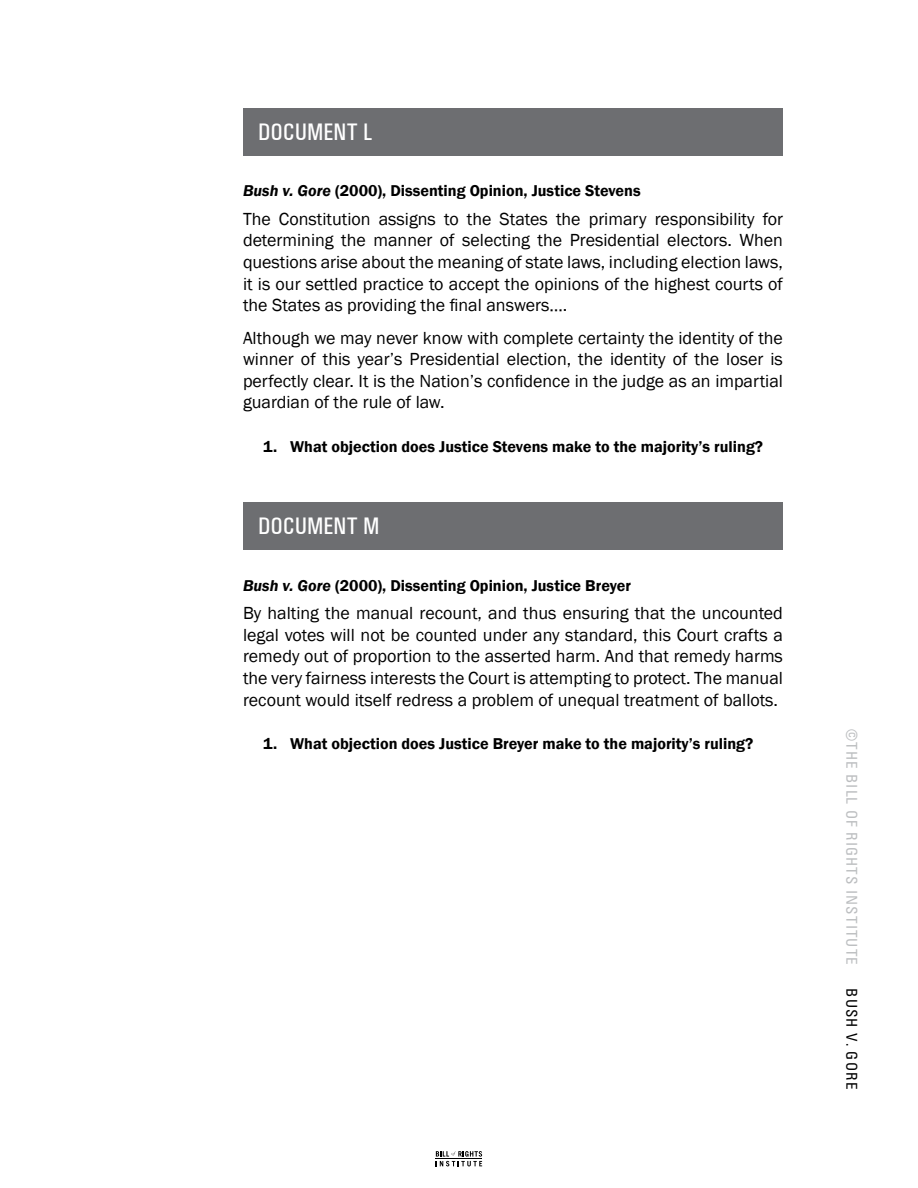
<style>
.page{position:relative;width:918px;height:1188px;background:#fff}
.page>*{position:absolute;margin:0;border:0;box-sizing:border-box;transform-origin:0 0}
.t1{font:500 condensed 24px "Univers";color:#fff}
.t2{font:18px/21.6px "Franklin Gothic";color:#000;text-align:justify}
.t3{font:600 16.2px "Franklin Gothic";color:#000}
.t4{font:condensed 15px "Univers";letter-spacing:.075em;color:#bcbec0}
.t5{font:condensed 15px "Univers";letter-spacing:.075em;color:#000}
.s1{font-style:italic}
</style>
<div class="page">
<div style="left:243px;top:108px;width:540px;height:47px;background:#6d6e71"></div>
<div style="left:243px;top:502px;width:540px;height:48px;background:#6d6e71"></div>
<svg style="left:436px;top:1151px;width:46px;height:15px"></svg>
<h1 class="t1" style="left:258px;top:118px;width:116px">DOCUMENT L</h1>
<p class="t3" style="left:243px;top:181px;width:399px"><span class="s1">Bush v. Gore</span> (2000), Dissenting Opinion, Justice Stevens</p>
<p class="t2" style="left:243px;top:208px;width:542px">The Constitution assigns to the States the primary responsibility for determining the manner of selecting the Presidential electors. When questions arise about the meaning of state laws, including election laws, it is our settled practice to accept the opinions of the highest courts of the States as providing the final answers….</p>
<p class="t2" style="left:243px;top:327px;width:542px">Although we may never know with complete certainty the identity of the winner of this year’s Presidential election, the identity of the loser is perfectly clear. It is the Nation’s confidence in the judge as an impartial guardian of the rule of law.</p>
<p class="t3" style="left:263px;top:437px;width:501px">1. What objection does Justice Stevens make to the majority’s ruling?</p>
<h1 class="t1" style="left:258px;top:512px;width:123px">DOCUMENT M</h1>
<p class="t3" style="left:243px;top:575px;width:389px"><span class="s1">Bush v. Gore</span> (2000), Dissenting Opinion, Justice Breyer</p>
<p class="t2" style="left:243px;top:603px;width:542px">By halting the manual recount, and thus ensuring that the uncounted legal votes will not be counted under any standard, this Court crafts a remedy out of proportion to the asserted harm. And that remedy harms the very fairness interests the Court is attempting to protect. The manual recount would itself redress a problem of unequal treatment of ballots.</p>
<p class="t3" style="left:263px;top:734px;width:492px">1. What objection does Justice Breyer make to the majority’s ruling?</p>
<p class="t4" style="left:862px;top:729px;width:237px;rotate:90deg">©THE BILL OF RIGHTS INSTITUTE</p>
<p class="t5" style="left:862px;top:988px;width:102px;rotate:90deg">BUSH V. GORE</p>
</div>
